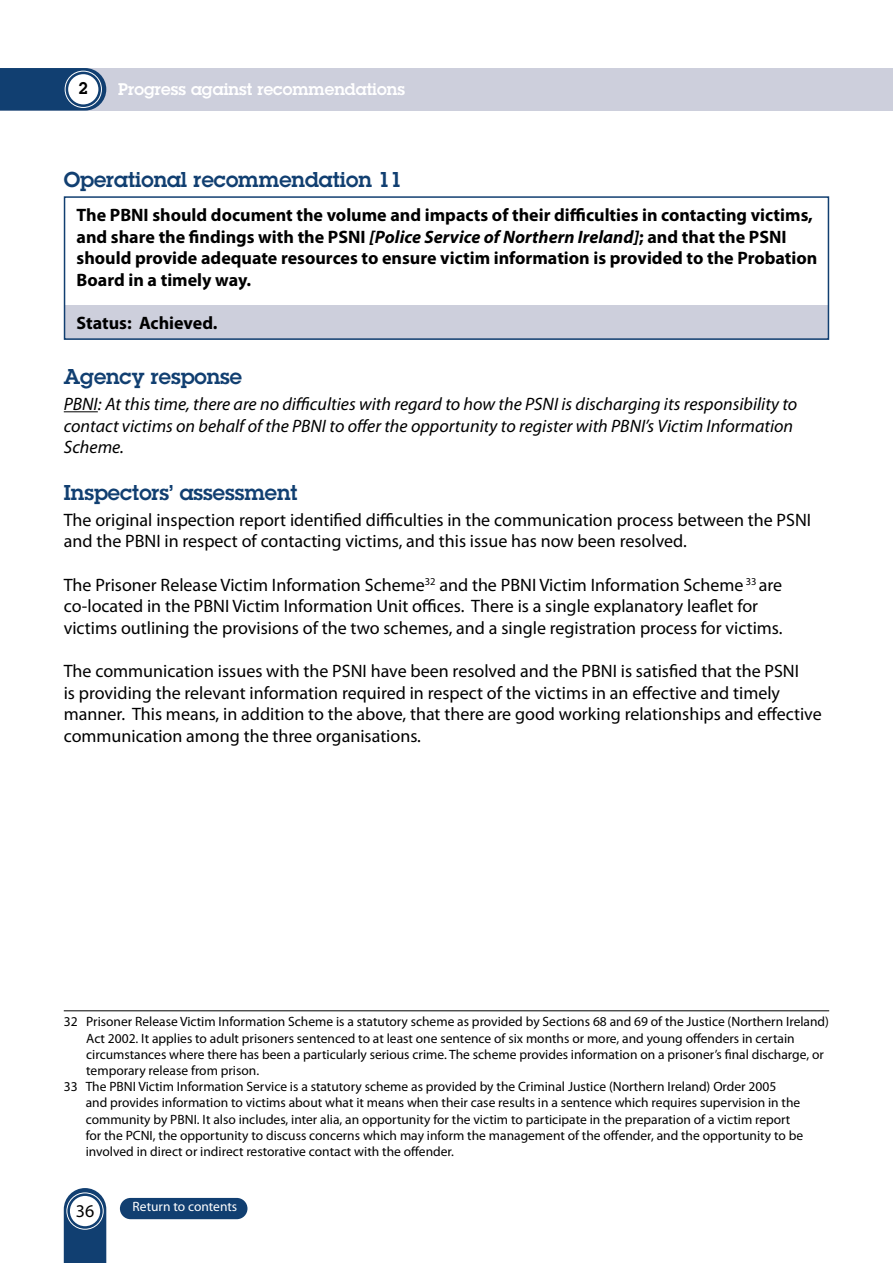
<style>
.page{position:relative;width:893px;height:1263px;background:#fff}
.page>*{position:absolute;margin:0;border:0;box-sizing:border-box;transform-origin:0 0}
.t1{font:600 21px "Lubalin Graph";color:#113f71}
.t2{font:18px/21.6px "Myriad Pro";color:#000}
.t3{font:700 18px/21.6px "Myriad Pro";color:#000}
.t4{font:italic 18px/21.6px "Myriad Pro";color:#000}
.t5{font:600 16.5px "Lubalin Graph";color:#fff}
.t6{font:600 16.5px "Lubalin Graph";color:#000}
.t7{font:13.5px/16.2px "Myriad Pro";color:#000}
.t8{font:13.5px "Myriad Pro";color:#fff}
.s1{font-style:italic}
</style>
<div class="page">
<div style="left:64px;top:306px;width:765px;height:34px;background:#cdcfdc"></div>
<div style="left:64px;top:196px;width:765px;height:144px;border:2px solid #113f71"></div>
<svg style="left:64px;top:1188px;width:42px;height:75px;background:#2c5581"></svg>
<div style="left:66px;top:1192px;width:38px;height:37px;border:1px solid #fff;border-radius:50%"></div>
<div style="left:70px;top:1196px;width:30px;height:30px;background:#fff;border-radius:50%"></div>
<hr style="left:64px;top:411px;width:34px;height:1px;background:#000">
<div style="left:120px;top:1198px;width:127px;height:21px;background:#113f71;border-radius:11px"></div>
<div style="left:0;top:68px;width:893px;height:43px;background:#cdcfdc"></div>
<svg style="left:0;top:68px;width:106px;height:43px;background:#214c7a"></svg>
<div style="left:65px;top:71px;width:37px;height:37px;border:1px solid #fff;border-radius:50%"></div>
<div style="left:68px;top:74px;width:30px;height:30px;background:#fff;border-radius:50%"></div>
<hr style="left:64px;top:1010px;width:765px;height:1px;background:#000">
<p class="t6" style="left:79px;top:77px;width:11px">2</p>
<p class="t5" style="left:118px;top:78px;width:288px">Progress against recommendations</p>
<p class="t1" style="left:64px;top:165px;width:340px">Operational recommendation 11</p>
<p class="t3" style="left:77px;top:203px;width:742px">The PBNI should document the volume and impacts of their difficulties in contacting victims, and share the findings with the PSNI <span class="s1">[Police Service of Northern Ireland]</span>; and that the PSNI should provide adequate resources to ensure victim information is provided to the Probation Board in a timely way.</p>
<p class="t3" style="left:77px;top:311px;width:143px">Status: Achieved.</p>
<p class="t1" style="left:64px;top:363px;width:180px">Agency response</p>
<p class="t4" style="left:64px;top:393px;width:735px">PBNI: At this time, there are no difficulties with regard to how the PSNI is discharging its responsibility to contact victims on behalf of the PBNI to offer the opportunity to register with PBNI’s Victim Information<br>Scheme.</p>
<p class="t1" style="left:64px;top:479px;width:235px">Inspectors’ assessment</p>
<p class="t2" style="left:64px;top:509px;width:749px">The original inspection report identified difficulties in the communication process between the PSNI and the PBNI in respect of contacting victims, and this issue has now been resolved.</p>
<p class="t2" style="left:64px;top:573px;width:720px">The Prisoner Release Victim Information Scheme<sup>32</sup> and the PBNI Victim Information Scheme <sup>33</sup> are co-located in the PBNI Victim Information Unit offices. There is a single explanatory leaflet for victims outlining the provisions of the two schemes, and a single registration process for victims.</p>
<p class="t2" style="left:64px;top:660px;width:759px">The communication issues with the PSNI have been resolved and the PBNI is satisfied that the PSNI<br>is providing the relevant information required in respect of the victims in an effective and timely manner. This means, in addition to the above, that there are good working relationships and effective communication among the three organisations.</p>
<p class="t7" style="left:86px;top:1014px;width:744px;text-indent:-22px">32 Prisoner Release Victim Information Scheme is a statutory scheme as provided by Sections 68 and 69 of the Justice (Northern Ireland)<br>Act 2002. It applies to adult prisoners sentenced to at least one sentence of six months or more, and young offenders in certain circumstances where there has been a particularly serious crime. The scheme provides information on a prisoner’s final discharge, or temporary release from prison.</p>
<p class="t7" style="left:86px;top:1078px;width:719px;text-indent:-22px">33 The PBNI Victim Information Service is a statutory scheme as provided by the Criminal Justice (Northern Ireland) Order 2005<br>and provides information to victims about what it means when their case results in a sentence which requires supervision in the community by PBNI. It also includes, inter alia, an opportunity for the victim to participate in the preparation of a victim report for the PCNI, the opportunity to discuss concerns which may inform the management of the offender, and the opportunity to be involved in direct or indirect restorative contact with the offender.</p>
<p class="t2" style="left:76px;top:1199px;width:20px">36</p>
<p class="t8" style="left:133px;top:1198px;width:106px">Return to contents</p>
</div>
